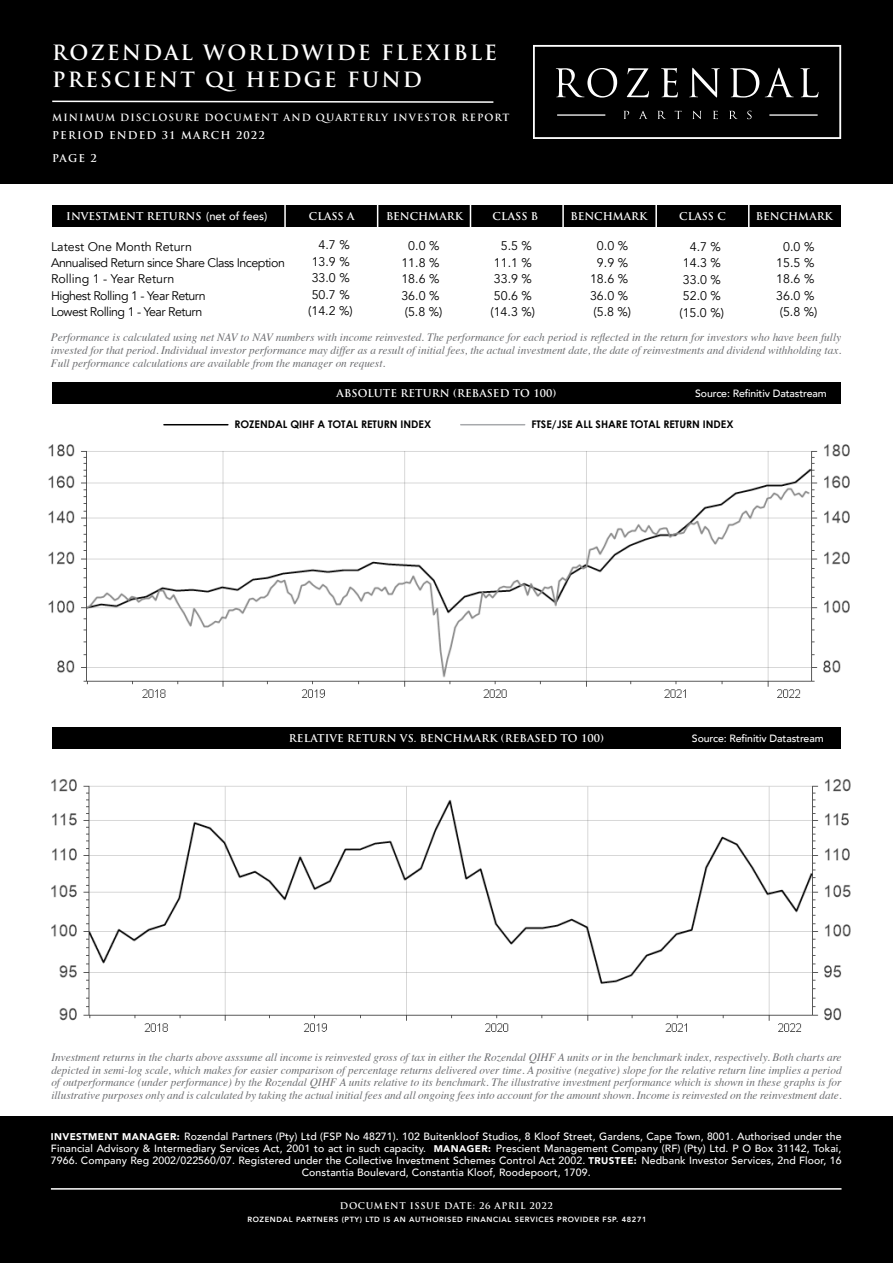
<style>
.page{position:relative;width:893px;height:1263px;background:#fff}
.page>*{position:absolute;margin:0;border:0;box-sizing:border-box;transform-origin:0 0}
.t1{font:700 20.55px/26.8px "Trajan Pro";letter-spacing:.1em;color:#fff}
.t2{font:12.45px/16.5px "Avenir";letter-spacing:-.04em;color:#000;text-align:center}
.t3{font:italic 11.25px/12.8px "Times";color:#6d6e71;text-align:justify}
.t4{font:500 10.5px/12px "Avenir";letter-spacing:.01em;color:#fff;text-align:center}
.t5{font:700 10.5px "Trajan Pro";letter-spacing:.01em;color:#fff}
.t6{font:700 10.5px "Century Gothic";color:#000}
.t7{font:500 10.5px "Avenir";letter-spacing:-.01em;color:#fff}
.t8{font:700 10.5px "Trajan Pro";letter-spacing:.11em;color:#fff}
.t9{font:700 9.75px "Trajan Pro";letter-spacing:.11em;color:#fff}
.t10{font:700 9px "Trajan Pro";letter-spacing:.07em;color:#fff}
.t11{font:800 7.5px "Avenir";letter-spacing:.08em;color:#fff}
.s1{font-family:"Avenir";font-weight:500;font-size:11.25px}
.s2{font-weight:900;font-size:9.75px}
</style>
<div class="page">
<div style="left:0;top:1116px;width:893px;height:147px;background:#000"></div>
<div style="left:0;top:0;width:893px;height:184px;background:#000"></div>
<svg style="left:533px;top:45px;width:308px;height:94px"></svg>
<div style="left:52px;top:205px;width:789px;height:21px;background:#000"></div>
<hr style="left:377px;top:197px;width:1px;height:33px;background:#fff">
<hr style="left:284px;top:197px;width:2px;height:33px;background:#fff">
<hr style="left:562px;top:197px;width:2px;height:33px;background:#fff">
<hr style="left:470px;top:197px;width:1px;height:33px;background:#fff">
<hr style="left:748px;top:197px;width:1px;height:33px;background:#fff">
<hr style="left:655px;top:197px;width:2px;height:33px;background:#fff">
<hr style="left:51px;top:1188px;width:790px;height:1px;background:#fff">
<div style="left:52px;top:727px;width:789px;height:22px;background:#000"></div>
<div style="left:52px;top:383px;width:789px;height:21px;background:#000"></div>
<hr style="left:461px;top:424px;width:64px;height:1px;background:#a7a9ac">
<hr style="left:164px;top:424px;width:64px;height:1px;background:#000">
<img style="left:48px;top:444px;width:802px;height:254px">
<img style="left:51px;top:779px;width:800px;height:253px">
<svg style="left:52px;top:100px;width:442px;height:3px"></svg>
<h1 class="t1" style="left:52px;top:40px;width:446px">ROZENDAL WORLDWIDE FLEXIBLE<br>PRESCIENT QI HEDGE FUND</h1>
<p class="t9" style="left:52px;top:111px;width:459px">MINIMUM DISCLOSURE DOCUMENT AND QUARTERLY INVESTOR REPORT</p>
<p class="t8" style="left:52px;top:129px;width:214px">PERIOD ENDED 31 MARCH 2022</p>
<p class="t5" style="left:52px;top:151px;width:46px">PAGE 2</p>
<p class="t5" style="left:66px;top:210px;width:202px">INVESTMENT RETURNS <span class="s1">(net of fees)</span></p>
<p class="t2" style="left:51px;top:238px;width:235px;text-align:left">Latest One Month Return<br>Annualised Return since Share Class Inception<br>Rolling 1 - Year Return<br>Highest Rolling 1 - Year Return<br>Lowest Rolling 1 - Year Return</p>
<p class="t2" style="left:308px;top:237px;width:46px">4.7 %<br>13.9 %<br>33.0 %<br>50.7 % (14.2 %)</p>
<p class="t2" style="left:401px;top:238px;width:43px">0.0 %<br>11.8 %<br>18.6 %<br>36.0 % (5.8 %)</p>
<p class="t2" style="left:490px;top:238px;width:46px">5.5 %<br>11.1 %<br>33.9 %<br>50.6 % (14.3 %)</p>
<p class="t2" style="left:590px;top:238px;width:43px">0.0 %<br>9.9 %<br>18.6 %<br>36.0 % (5.8 %)</p>
<p class="t5" style="left:309px;top:210px;width:47px">CLASS A</p>
<p class="t5" style="left:386px;top:210px;width:78px">BENCHMARK</p>
<p class="t5" style="left:493px;top:210px;width:47px">CLASS B</p>
<p class="t5" style="left:571px;top:210px;width:78px">BENCHMARK</p>
<p class="t5" style="left:679px;top:210px;width:48px">CLASS C</p>
<p class="t5" style="left:756px;top:210px;width:78px">BENCHMARK</p>
<p class="t2" style="left:776px;top:238px;width:43px">0.0 %<br>15.5 %<br>18.6 %<br>36.0 % (5.8 %)</p>
<p class="t2" style="left:679px;top:239px;width:46px">4.7 %<br>14.3 %<br>33.0 %<br>52.0 % (15.0 %)</p>
<p class="t3" style="left:51px;top:330px;width:792px">Performance is calculated using net NAV to NAV numbers with income reinvested. The performance for each period is reflected in the return for investors who have been fully invested for that period. Individual investor performance may differ as a result of initial fees, the actual investment date, the date of reinvestments and dividend withholding tax.<br>Full performance calculations are available from the manager on request.</p>
<p class="t5" style="left:337px;top:387px;width:221px">ABSOLUTE RETURN (REBASED TO 100)</p>
<p class="t7" style="left:695px;top:384px;width:133px">Source: Refinitiv Datastream</p>
<p class="t6" style="left:234px;top:416px;width:198px">ROZENDAL QIHF A TOTAL RETURN INDEX</p>
<p class="t6" style="left:531px;top:416px;width:204px">FTSE/JSE ALL SHARE TOTAL RETURN INDEX</p>
<p class="t5" style="left:289px;top:731px;width:317px">RELATIVE RETURN VS. BENCHMARK (REBASED TO 100)</p>
<p class="t7" style="left:692px;top:729px;width:133px">Source: Refinitiv Datastream</p>
<p class="t3" style="left:51px;top:1050px;width:792px">Investment returns in the charts above asssume all income is reinvested gross of tax in either the Rozendal QIHF A units or in the benchmark index, respectively. Both charts are depicted in semi-log scale, which makes for easier comparison of percentage returns delivered over time. A positive (negative) slope for the relative return line implies a period of outperformance (under performance) by the Rozendal QIHF A units relative to its benchmark. The illustrative investment performance which is shown in these graphs is for illustrative purposes only and is calculated by taking the actual initial fees and all ongoing fees into account for the amount shown. Income is reinvested on the reinvestment date.</p>
<p class="t4" style="left:51px;top:1129px;width:792px"><span class="s2">INVESTMENT MANAGER:</span> Rozendal Partners (Pty) Ltd (FSP No 48271). 102 Buitenkloof Studios, 8 Kloof Street, Gardens, Cape Town, 8001. Authorised under the Financial Advisory &amp; Intermediary Services Act, 2001 to act in such capacity. <span class="s2">MANAGER:</span> Prescient Management Company (RF) (Pty) Ltd. P O Box 31142, Tokai, 7966. Company Reg 2002/022560/07. Registered under the Collective Investment Schemes Control Act 2002. <span class="s2">TRUSTEE:</span> Nedbank Investor Services, 2nd Floor, 16<br>Constantia Boulevard, Constantia Kloof, Roodepoort, 1709.</p>
<p class="t10" style="left:340px;top:1199px;width:215px">DOCUMENT ISSUE DATE: 26 APRIL 2022</p>
<p class="t11" style="left:247px;top:1213px;width:400px">ROZENDAL PARTNERS (PTY) LTD IS AN AUTHORISED FINANCIAL SERVICES PROVIDER FSP. 48271</p>
</div>
